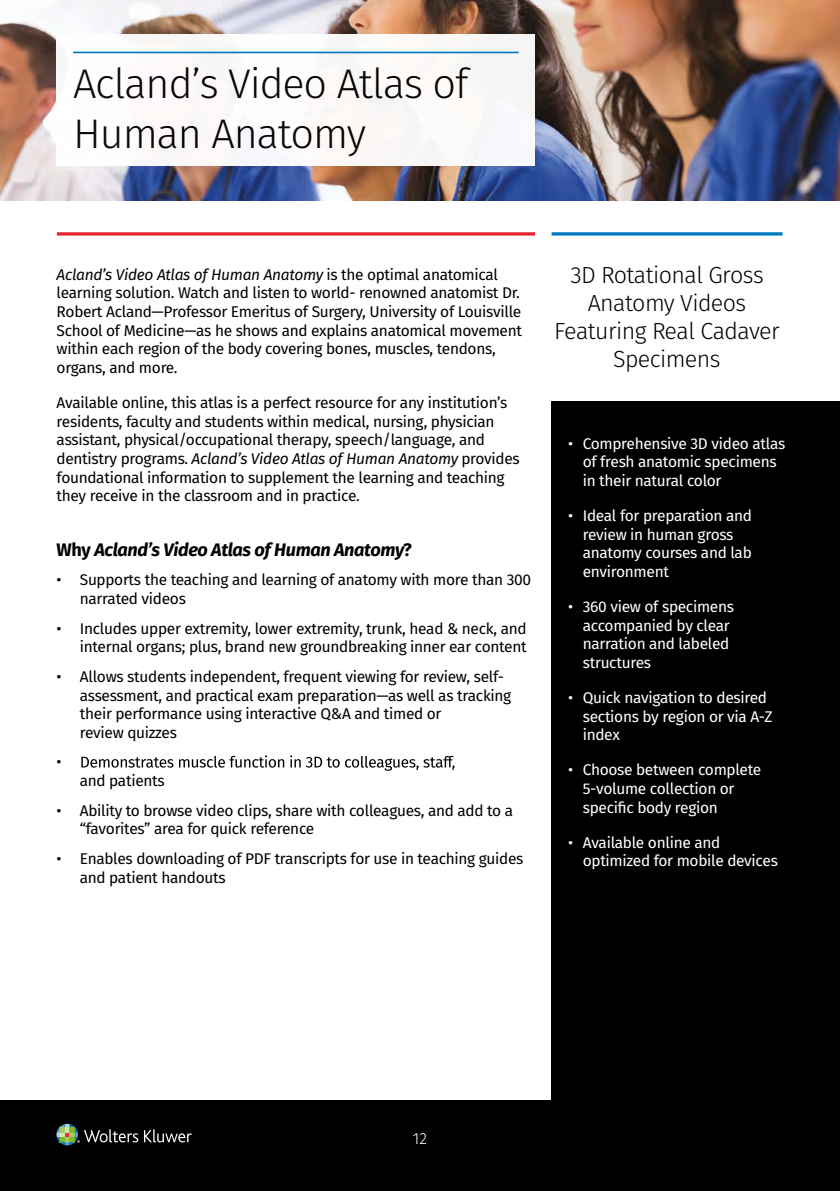
<style>
.page{position:relative;width:840px;height:1191px;background:#fff}
.page>*{position:absolute;margin:0;border:0;box-sizing:border-box;transform-origin:0 0}
.t1{font:300 41.4px/49.6px "Fira Sans";letter-spacing:-.025em;color:#000}
.t2{font:300 23.2px/28px "Fira Sans";letter-spacing:-.025em;color:#000;text-align:center}
.t3{font:italic 700 18px "Fira Sans";letter-spacing:-.02em;color:#000}
.t4{font:300 16px "Fira Sans";color:#fff}
.t5{font:15.6px/18.6px "Fira Sans";letter-spacing:-.02em;color:#000}
.t6{font:15.6px/18.6px "Fira Sans";letter-spacing:-.02em;color:#fff}
.s1{font-style:italic}
.s2{font-style:normal}
</style>
<div class="page">
<div style="left:0;top:1101px;width:839px;height:90px;background:#000"></div>
<svg style="left:56px;top:1123px;width:136px;height:22px"></svg>
<img style="left:0;top:0;width:839px;height:201px">
<svg style="left:81px;top:755px;width:373px;height:15px"></svg>
<div style="left:551px;top:401px;width:288px;height:700px;background:#000"></div>
<hr style="left:57px;top:232px;width:477px;height:3px;background:#e62330">
<hr style="left:551px;top:232px;width:231px;height:3px;background:#007ac2">
<div style="left:56px;top:34px;width:478px;height:132px;background:#fcf9f8"></div>
<hr style="left:73px;top:52px;width:445px;height:1px;background:#007ac2">
<h1 class="t1" style="left:73px;top:59px;width:397px">Acland’s Video Atlas of<br>Human Anatomy</h1>
<p class="t5" style="left:56px;top:265px;width:466px"><span class="s1">Acland’s Video Atlas of Human Anatomy</span> is the optimal anatomical learning solution. Watch and listen to world- renowned anatomist Dr.<br>Robert Acland—Professor Emeritus of Surgery, University of Louisville School of Medicine—as he shows and explains anatomical movement within each region of the body covering bones, muscles, tendons, organs, and more.</p>
<p class="t5" style="left:56px;top:393px;width:464px">Available online, this atlas is a perfect resource for any institution’s residents, faculty and students within medical, nursing, physician assistant, physical/occupational therapy, speech/language, and dentistry programs. <span class="s1">Acland’s Video Atlas of Human Anatomy</span> provides foundational information to supplement the learning and teaching they receive in the classroom and in practice.</p>
<p class="t3" style="left:56px;top:534px;width:357px"><span class="s2">Why</span> Acland’s Video Atlas of Human Anatomy<span class="s2">?</span></p>
<p class="t5" style="left:80px;top:570px;width:452px;text-indent:-23px">• Supports the teaching and learning of anatomy with more than 300 narrated videos</p>
<p class="t5" style="left:56px;top:618px;width:471px;text-align:right">• Includes upper extremity, lower extremity, trunk, head &amp; neck, and internal organs; plus, brand new groundbreaking inner ear content</p>
<p class="t5" style="left:80px;top:667px;width:433px;text-indent:-23px">• Allows students independent, frequent viewing for review, self&shy;assessment, and practical exam preparation—as well as tracking their performance using interactive Q&amp;A and timed or<br>review quizzes</p>
<p class="t5" style="left:57px;top:752px;width:7px">•</p>
<p class="t5" style="left:80px;top:771px;width:86px">and patients</p>
<p class="t5" style="left:80px;top:800px;width:434px;text-indent:-23px">• Ability to browse video clips, share with colleagues, and add to a “favorites” area for quick reference</p>
<p class="t5" style="left:80px;top:848px;width:445px;text-indent:-23px">• Enables downloading of PDF transcripts for use in teaching guides and patient handouts</p>
<h2 class="t2" style="left:553px;top:260px;width:227px">3D Rotational Gross<br>Anatomy Videos<br>Featuring Real Cadaver<br>Specimens</h2>
<p class="t6" style="left:582px;top:433px;width:204px;text-indent:-15px">• Comprehensive 3D video atlas of fresh anatomic specimens in their natural color</p>
<p class="t6" style="left:582px;top:506px;width:171px;text-indent:-15px">• Ideal for preparation and review in human gross anatomy courses and lab environment</p>
<p class="t6" style="left:582px;top:597px;width:153px;text-indent:-15px">• 360 view of specimens accompanied by clear narration and labeled structures</p>
<p class="t6" style="left:582px;top:688px;width:191px;text-indent:-15px">• Quick navigation to desired sections by region or via A-Z index</p>
<p class="t6" style="left:582px;top:760px;width:180px;text-indent:-15px">• Choose between complete<br>5-volume collection or specific body region</p>
<p class="t6" style="left:582px;top:832px;width:196px;text-indent:-15px">• Available online and optimized for mobile devices</p>
<p class="t4" style="left:412px;top:1127px;width:16px">12</p>
</div>
